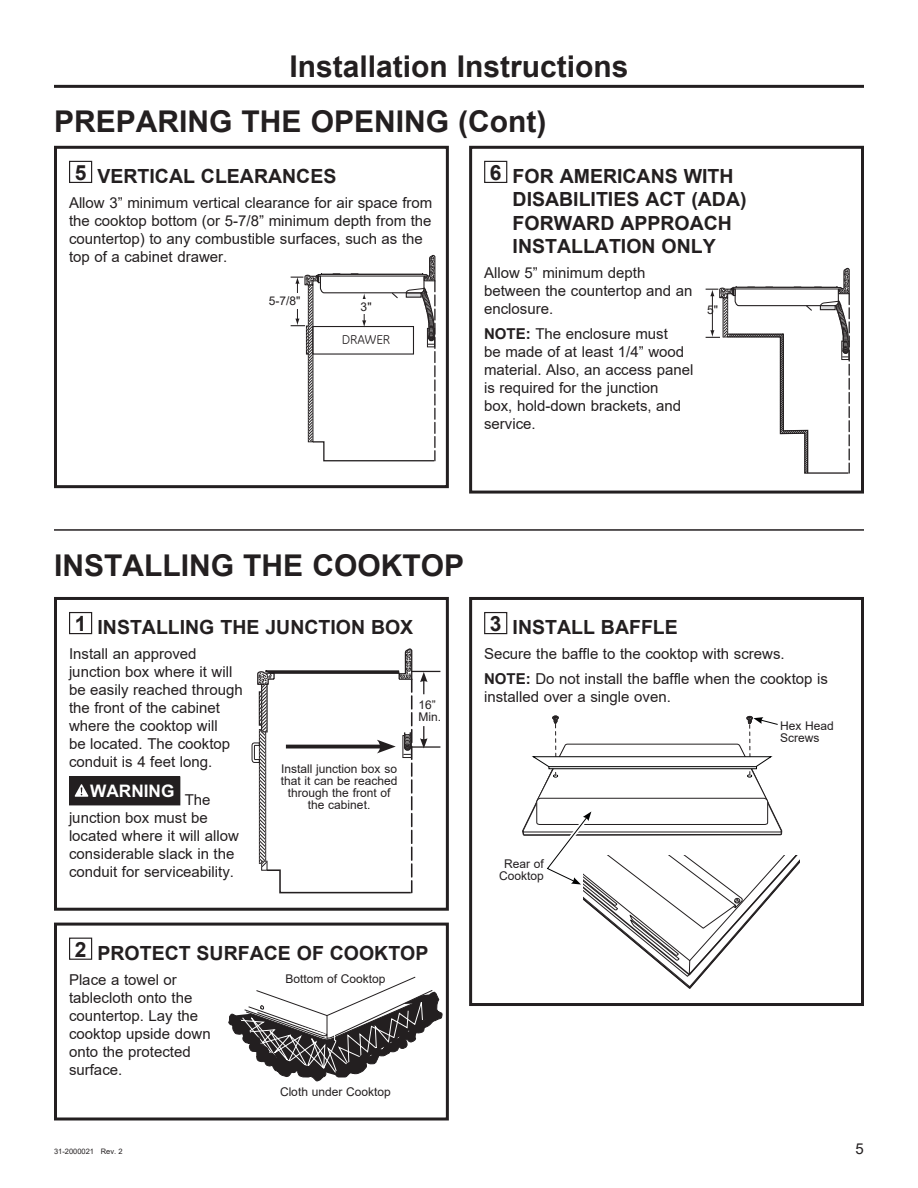
<style>
.page{position:relative;width:918px;height:1188px;background:#fff}
.page>*{position:absolute;margin:0;border:0;box-sizing:border-box;transform-origin:0 0}
.t1{font:700 30px/54.4px "Arial";color:#231f20}
.t2{font:700 19.5px/23.4px "Arial";color:#231f20}
.t3{font:700 17.25px "Arial";color:#fff}
.t4{font:15px/18px "Arial";color:#231f20}
.t5{font:13.05px "GE Inspira";color:#231f20}
.t6{font:12px/12px "Arial";color:#231f20;text-align:center}
.t7{font:7.5px "Arial";color:#231f20}
.s1{font-weight:700}
</style>
<div class="page">
<hr style="left:54px;top:85px;width:810px;height:3px;background:#231f20">
<div style="left:69px;top:161px;width:23px;height:22px;border:1px solid #231f20"></div>
<div style="left:54px;top:146px;width:395px;height:342px;border:3px solid #231f20"></div>
<div style="left:69px;top:612px;width:23px;height:22px;border:1px solid #231f20"></div>
<div style="left:69px;top:777px;width:111px;height:28px;background:#231f20"></div>
<svg style="left:75px;top:784px;width:13px;height:13px"></svg>
<div style="left:54px;top:597px;width:395px;height:314px;border:3px solid #231f20"></div>
<div style="left:69px;top:938px;width:23px;height:22px;border:1px solid #231f20"></div>
<div style="left:54px;top:923px;width:395px;height:197px;border:3px solid #231f20"></div>
<div style="left:484px;top:612px;width:23px;height:22px;border:1px solid #231f20"></div>
<div style="left:469px;top:597px;width:395px;height:409px;border:3px solid #231f20"></div>
<div style="left:484px;top:161px;width:23px;height:22px;border:1px solid #231f20"></div>
<div style="left:469px;top:146px;width:395px;height:348px;border:3px solid #231f20"></div>
<svg style="left:251px;top:648px;width:189px;height:246px"></svg>
<div style="left:277px;top:763px;width:125px;height:50px;background:#fff"></div>
<div style="left:417px;top:699px;width:28px;height:25px;background:#fff"></div>
<svg style="left:228px;top:976px;width:214px;height:105px"></svg>
<hr style="left:54px;top:529px;width:810px;height:2px;background:#231f20">
<svg style="left:522px;top:715px;width:278px;height:274px"></svg>
<svg style="left:291px;top:255px;width:145px;height:207px"></svg>
<div style="left:353px;top:300px;width:27px;height:14px;background:#fff"></div>
<div style="left:266px;top:293px;width:36px;height:16px;background:#fff"></div>
<div style="left:320px;top:265px;width:105px;height:7px;background:#fff"></div>
<svg style="left:706px;top:268px;width:144px;height:206px"></svg>
<div style="left:732px;top:278px;width:108px;height:7px;background:#fff"></div>
<h1 class="t1" style="left:54px;top:40px;width:576px;text-indent:235px">Installation Instructions<br>PREPARING THE OPENING (Cont)</h1>
<h2 class="t2" style="left:75px;top:165px;width:263px"><sup>5</sup> VERTICAL CLEARANCES</h2>
<p class="t4" style="left:69px;top:194px;width:365px">Allow 3” minimum vertical clearance for air space from the cooktop bottom (or 5-7/8” minimum depth from the countertop) to any combustible surfaces, such as the top of a cabinet drawer.</p>
<p class="t6" style="left:269px;top:295px;width:33px">5-7/8"</p>
<p class="t6" style="left:361px;top:301px;width:12px">3"</p>
<p class="t5" style="left:342px;top:332px;width:50px">DRAWER</p>
<h2 class="t2" style="left:513px;top:165px;width:235px;text-indent:-23px"><sup>6</sup> FOR AMERICANS WITH<br>DISABILITIES ACT (ADA)<br>FORWARD APPROACH<br>INSTALLATION ONLY</h2>
<p class="t4" style="left:484px;top:264px;width:210px">Allow 5” minimum depth between the countertop and an enclosure.</p>
<p class="t4" style="left:484px;top:325px;width:211px"><span class="s1">NOTE:</span> The enclosure must<br>be made of at least 1/4” wood material. Also, an access panel is required for the junction<br>box, hold-down brackets, and service.</p>
<p class="t6" style="left:707px;top:304px;width:12px">5"</p>
<h1 class="t1" style="left:54px;top:539px;width:412px">INSTALLING THE COOKTOP</h1>
<h2 class="t2" style="left:75px;top:616px;width:340px"><sup>1</sup> INSTALLING THE JUNCTION BOX</h2>
<p class="t4" style="left:69px;top:645px;width:175px">Install an approved junction box where it will be easily reached through the front of the cabinet where the cooktop will<br>be located. The cooktop conduit is 4 feet long.</p>
<p class="t3" style="left:90px;top:781px;width:86px">WARNING</p>
<p class="t4" style="left:69px;top:791px;width:172px;text-indent:116px">The junction box must be located where it will allow considerable slack in the conduit for serviceability.</p>
<p class="t6" style="left:418px;top:698px;width:24px;text-align:left">16”<br>Min.</p>
<p class="t6" style="left:281px;top:763px;width:118px">Install junction box so that it can be reached through the front of the cabinet.</p>
<h2 class="t2" style="left:490px;top:616px;width:190px"><sup>3</sup> INSTALL BAFFLE</h2>
<p class="t4" style="left:484px;top:641px;width:345px;line-height:24.8px">Secure the baffle to the cooktop with screws.<br><span class="s1">NOTE:</span> Do not install the baffle when the cooktop is</p>
<p class="t4" style="left:484px;top:687px;width:188px">installed over a single oven.</p>
<p class="t6" style="left:499px;top:858px;width:46px">Rear of<br>Cooktop</p>
<p class="t6" style="left:780px;top:720px;width:55px;text-align:left">Hex Head<br>Screws</p>
<h2 class="t2" style="left:75px;top:941px;width:355px"><sup>2</sup> PROTECT SURFACE OF COOKTOP</h2>
<p class="t4" style="left:69px;top:970px;width:143px">Place a towel or tablecloth onto the countertop. Lay the cooktop upside down onto the protected surface.</p>
<p class="t6" style="left:285px;top:973px;width:102px">Bottom of Cooktop</p>
<p class="t6" style="left:280px;top:1086px;width:112px">Cloth under Cooktop</p>
<p class="t7" style="left:54px;top:1147px;width:70px">31-2000021 Rev. 2</p>
<p class="t4" style="left:856px;top:1140px;width:10px">5</p>
</div>
